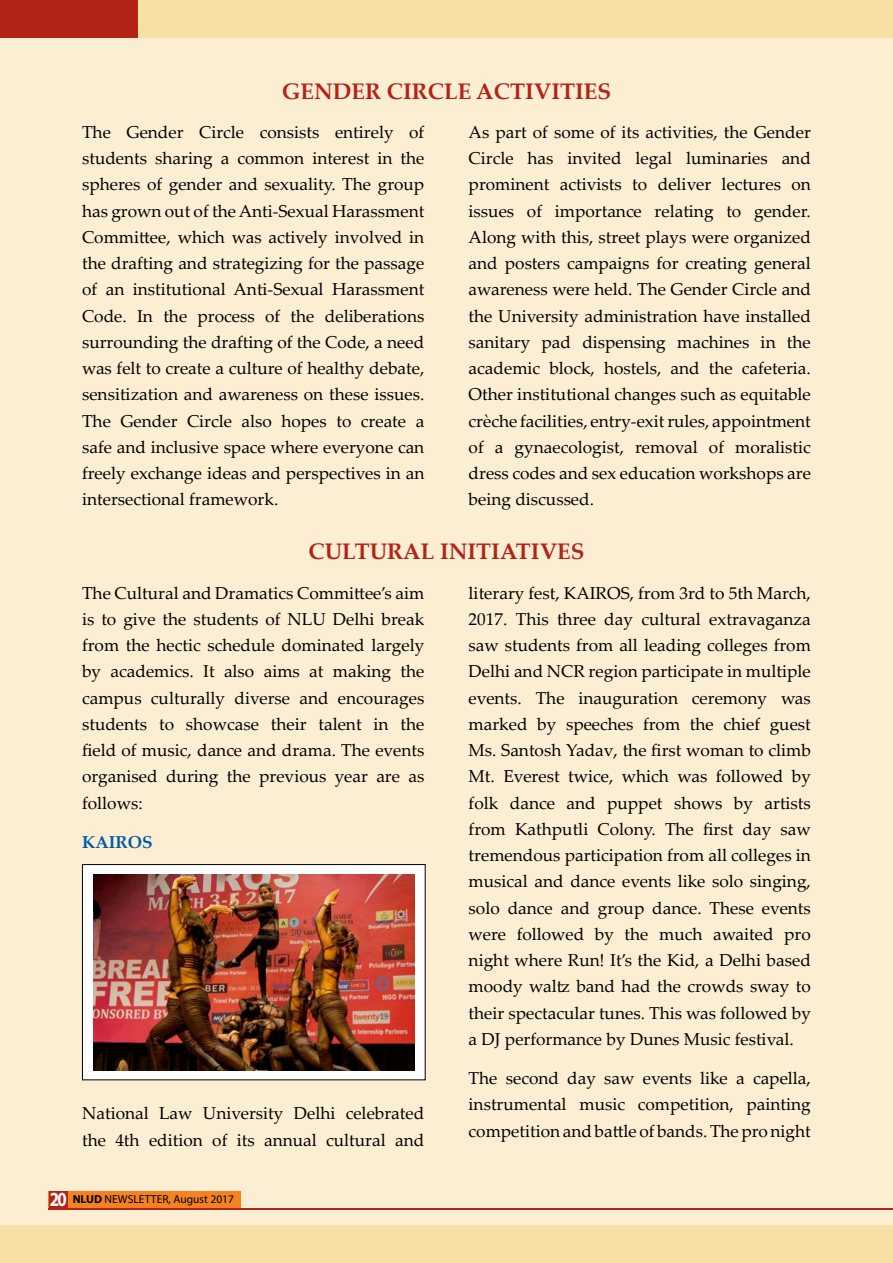
<style>
.page{position:relative;width:893px;height:1263px;background:#fceed3}
.page>*{position:absolute;margin:0;border:0;box-sizing:border-box;transform-origin:0 0}
.t1{font:700 22.5px "Palatino Linotype";color:#b32317}
.t2{font:17.25px/26.2px "Palatino Linotype";color:#000;text-align:justify}
.t3{font:700 17.25px "Palatino Linotype";color:#005baa}
.t4{font:11.55px "Myriad Pro";color:#000}
.s1{font-weight:700;font-size:20.1px;color:#fff}
.s2{font-weight:700}
</style>
<div class="page">
<div style="left:49px;top:1191px;width:192px;height:18px;background:#f58220"></div>
<div style="left:0;top:0;width:893px;height:38px;background:#f7e0a5"></div>
<div style="left:0;top:1225px;width:893px;height:38px;background:#f7e0a5"></div>
<div style="left:0;top:0;width:138px;height:38px;background:#b32317"></div>
<hr style="left:49px;top:1208px;width:844px;height:1px;background:#b32317">
<div style="left:49px;top:1191px;width:18px;height:18px;background:#b32317"></div>
<div style="left:82px;top:864px;width:343px;height:216px;background:#fff"></div>
<img style="left:93px;top:874px;width:321px;height:196px">
<div style="left:82px;top:864px;width:344px;height:216px;border:1px solid #000"></div>
<h1 class="t1" style="left:282px;top:75px;width:331px">GENDER CIRCLE ACTIVITIES</h1>
<p class="t2" style="left:82px;top:118px;width:344px">The Gender Circle consists entirely of students sharing a common interest in the spheres of gender and sexuality. The group has grown out of the Anti-Sexual Harassment Committee, which was actively involved in the drafting and strategizing for the passage of an institutional Anti-Sexual Harassment Code. In the process of the deliberations surrounding the drafting of the Code, a need was felt to create a culture of healthy debate, sensitization and awareness on these issues.<br>The Gender Circle also hopes to create a safe and inclusive space where everyone can freely exchange ideas and perspectives in an intersectional framework.</p>
<p class="t2" style="left:469px;top:118px;width:344px">As part of some of its activities, the Gender Circle has invited legal luminaries and prominent activists to deliver lectures on issues of importance relating to gender.<br>Along with this, street plays were organized and posters campaigns for creating general awareness were held. The Gender Circle and the University administration have installed sanitary pad dispensing machines in the academic block, hostels, and the cafeteria.<br>Other institutional changes such as equitable crèche facilities, entry-exit rules, appointment of a gynaecologist, removal of moralistic dress codes and sex education workshops are being discussed.</p>
<h1 class="t1" style="left:308px;top:536px;width:278px">CULTURAL INITIATIVES</h1>
<p class="t2" style="left:82px;top:579px;width:344px">The Cultural and Dramatics Committee’s aim is to give the students of NLU Delhi break from the hectic schedule dominated largely by academics. It also aims at making the campus culturally diverse and encourages students to showcase their talent in the field of music, dance and drama. The events organised during the previous year are as follows:</p>
<p class="t3" style="left:82px;top:830px;width:72px">KAIROS</p>
<p class="t2" style="left:469px;top:579px;width:344px">literary fest, KAIROS, from 3rd to 5th March, 2017. This three day cultural extravaganza saw students from all leading colleges from Delhi and NCR region participate in multiple events. The inauguration ceremony was marked by speeches from the chief guest Ms. Santosh Yadav, the first woman to climb Mt. Everest twice, which was followed by folk dance and puppet shows by artists from Kathputli Colony. The first day saw tremendous participation from all colleges in musical and dance events like solo singing, solo dance and group dance. These events were followed by the much awaited pro night where Run! It’s the Kid, a Delhi based moody waltz band had the crowds sway to their spectacular tunes. This was followed by a DJ performance by Dunes Music festival.</p>
<p class="t2" style="left:469px;top:1064px;width:344px">The second day saw events like a capella, instrumental music competition, painting competition and battle of bands. The pro night</p>
<p class="t2" style="left:82px;top:1100px;width:344px">National Law University Delhi celebrated the 4th edition of its annual cultural and</p>
<p class="t4" style="left:50px;top:1192px;width:186px"><span class="s1">20</span> <span class="s2">NLUD</span> NEWSLETTER, August 2017</p>
</div>
